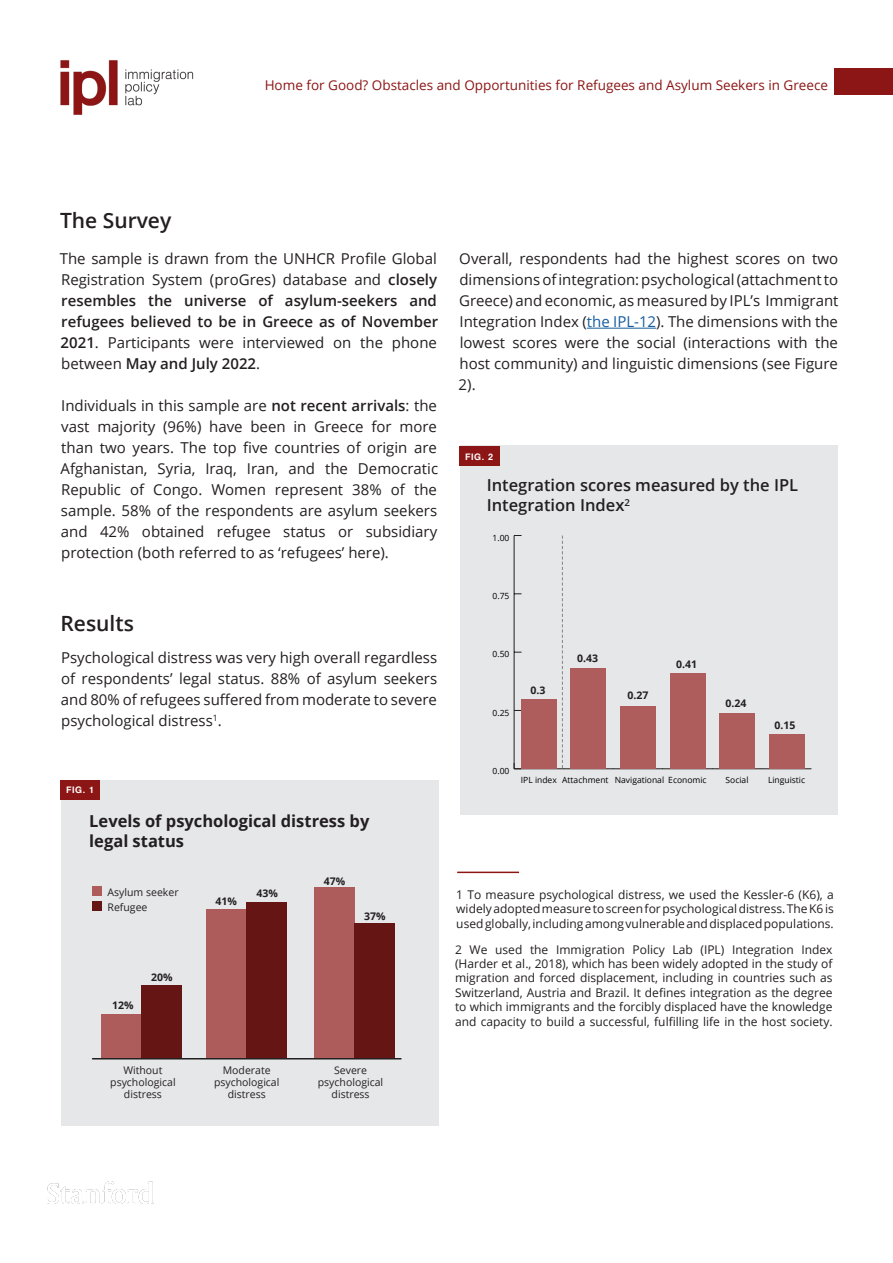
<style>
.page{position:relative;width:893px;height:1263px;background:#fff}
.page>*{position:absolute;margin:0;border:0;box-sizing:border-box;transform-origin:0 0}
.t1{font:600 21px "Open Sans";color:#231f20}
.t2{font:600 16.5px/19.8px "Open Sans";color:#231f20}
.t3{font:700 16.5px/19.8px "Open Sans";color:#231f20}
.t4{font:15px/21px "Open Sans";color:#231f20;text-align:justify}
.t5{font:13.5px "Open Sans";color:#8c1515}
.t6{font:12px/14.4px "Open Sans";color:#231f20;text-align:justify}
.t7{font:10.5px/12px "Open Sans";color:#231f20;text-align:center}
.t8{font:700 10.5px "Open Sans";color:#231f20}
.t9{font:700 9px "Helvetica";letter-spacing:.07em;color:#fff}
.t10{font:8.55px "Open Sans";color:#000}
.s1{font-weight:600}
.s2{color:#175d9e}
</style>
<div class="page">
<img style="left:47px;top:1181px;width:106px;height:23px">
<div style="left:834px;top:68px;width:59px;height:26px;background:#8c1515"></div>
<div style="left:61px;top:780px;width:377px;height:345px;background:#e6e7e9"></div>
<div style="left:60px;top:780px;width:39px;height:19px;background:#8c1515"></div>
<hr style="left:92px;top:1058px;width:309px;height:1px;background:#231f20">
<div style="left:93px;top:887px;width:9px;height:9px;background:#ae5b5b"></div>
<div style="left:93px;top:902px;width:9px;height:9px;background:#661515"></div>
<div style="left:102px;top:1014px;width:40px;height:44px;background:#ae5b5b"></div>
<div style="left:142px;top:985px;width:40px;height:73px;background:#661515"></div>
<div style="left:207px;top:909px;width:40px;height:149px;background:#ae5b5b"></div>
<div style="left:247px;top:902px;width:40px;height:156px;background:#661515"></div>
<div style="left:315px;top:888px;width:40px;height:170px;background:#ae5b5b"></div>
<div style="left:355px;top:923px;width:40px;height:135px;background:#661515"></div>
<hr style="left:587px;top:328px;width:69px;height:1px;background:#175d9e">
<div style="left:460px;top:446px;width:377px;height:368px;background:#e6e7e9"></div>
<hr style="left:514px;top:768px;width:297px;height:1px;background:#231f20">
<hr style="left:514px;top:535px;width:1px;height:234px;background:#231f20">
<div style="left:521px;top:699px;width:36px;height:70px;background:#af5c5c"></div>
<div style="left:571px;top:668px;width:35px;height:101px;background:#af5c5c"></div>
<div style="left:620px;top:706px;width:36px;height:63px;background:#af5c5c"></div>
<div style="left:670px;top:673px;width:35px;height:96px;background:#af5c5c"></div>
<div style="left:719px;top:713px;width:36px;height:56px;background:#af5c5c"></div>
<div style="left:769px;top:734px;width:35px;height:35px;background:#af5c5c"></div>
<div style="left:459px;top:446px;width:41px;height:20px;background:#8c1515"></div>
<hr style="left:457px;top:872px;width:62px;height:1px;background:#8c1515">
<svg style="left:562px;top:536px;width:2px;height:234px"></svg>
<img style="left:60px;top:60px;width:134px;height:55px">
<h1 class="t1" style="left:60px;top:205px;width:113px">The Survey</h1>
<p class="t5" style="left:265px;top:75px;width:565px">Home for Good? Obstacles and Opportunities for Refugees and Asylum Seekers in Greece</p>
<p class="t4" style="left:60px;top:248px;width:380px">The sample is drawn from the UNHCR Profile Global Registration System (proGres) database and <span class="s1">closely resembles the universe of asylum-seekers and refugees believed to be in Greece as of November 2021</span>. Participants were interviewed on the phone between <span class="s1">May and July 2022</span>.</p>
<p class="t4" style="left:61px;top:395px;width:379px">Individuals in this sample are <span class="s1">not recent arrivals</span>: the vast majority (96%) have been in Greece for more than two years. The top five countries of origin are Afghanistan, Syria, Iraq, Iran, and the Democratic Republic of Congo. Women represent 38% of the sample. 58% of the respondents are asylum seekers and 42% obtained refugee status or subsidiary protection (both referred to as ‘refugees’ here).</p>
<h1 class="t1" style="left:61px;top:608px;width:75px">Results</h1>
<p class="t4" style="left:61px;top:647px;width:378px">Psychological distress was very high overall regardless of respondents’ legal status. 88% of asylum seekers and 80% of refugees suffered from moderate to severe psychological distress<sup>1</sup>.</p>
<p class="t9" style="left:66px;top:786px;width:30px">FIG. 1</p>
<p class="t3" style="left:89px;top:810px;width:282px">Levels of psychological distress by legal status</p>
<p class="t7" style="left:108px;top:884px;width:73px;line-height:15.3px;text-align:left">Asylum seeker<br>Refugee</p>
<p class="t8" style="left:256px;top:886px;width:23px">43%</p>
<p class="t8" style="left:216px;top:894px;width:23px">41%</p>
<p class="t8" style="left:112px;top:998px;width:23px">12%</p>
<p class="t8" style="left:151px;top:970px;width:23px">20%</p>
<p class="t8" style="left:324px;top:874px;width:23px">47%</p>
<p class="t8" style="left:364px;top:909px;width:23px">37%</p>
<p class="t7" style="left:110px;top:1064px;width:67px">Without psychological distress</p>
<p class="t7" style="left:214px;top:1064px;width:67px">Moderate psychological distress</p>
<p class="t7" style="left:318px;top:1064px;width:67px">Severe psychological distress</p>
<p class="t4" style="left:459px;top:248px;width:381px">Overall, respondents had the highest scores on two dimensions of integration: psychological (attachment to Greece) and economic, as measured by IPL’s Immigrant Integration Index (<span class="s2">the IPL-12</span>). The dimensions with the lowest scores were the social (interactions with the host community) and linguistic dimensions (see Figure 2).</p>
<p class="t9" style="left:465px;top:453px;width:30px">FIG. 2</p>
<p class="t2" style="left:487px;top:475px;width:313px">Integration scores measured by the IPL<br>Integration Index<sup>2</sup></p>
<p class="t10" style="left:493px;top:532px;width:18px">1.00</p>
<p class="t10" style="left:493px;top:590px;width:18px">0.75</p>
<p class="t10" style="left:493px;top:648px;width:18px">0.50</p>
<p class="t10" style="left:493px;top:706px;width:18px">0.25</p>
<p class="t8" style="left:530px;top:683px;width:16px">0.3</p>
<p class="t8" style="left:577px;top:650px;width:22px">0.43</p>
<p class="t8" style="left:627px;top:688px;width:22px">0.27</p>
<p class="t8" style="left:676px;top:657px;width:22px">0.41</p>
<p class="t8" style="left:726px;top:696px;width:22px">0.24</p>
<p class="t8" style="left:774px;top:718px;width:22px">0.15</p>
<p class="t10" style="left:493px;top:765px;width:18px">0.00</p>
<p class="t10" style="left:521px;top:774px;width:187px">IPL index Attachment Navigational Economic</p>
<p class="t10" style="left:726px;top:774px;width:24px">Social</p>
<p class="t10" style="left:768px;top:774px;width:39px">Linguistic</p>
<p class="t6" style="left:456px;top:887px;width:379px">1 To measure psychological distress, we used the Kessler-6 (K6), a widely adopted measure to screen for psychological distress. The K6 is used globally, including among vulnerable and displaced populations.</p>
<p class="t6" style="left:455px;top:942px;width:379px">2 We used the Immigration Policy Lab (IPL) Integration Index (Harder et al., 2018), which has been widely adopted in the study of migration and forced displacement, including in countries such as Switzerland, Austria and Brazil. It defines integration as the degree to which immigrants and the forcibly displaced have the knowledge and capacity to build a successful, fulfilling life in the host society.</p>
</div>
